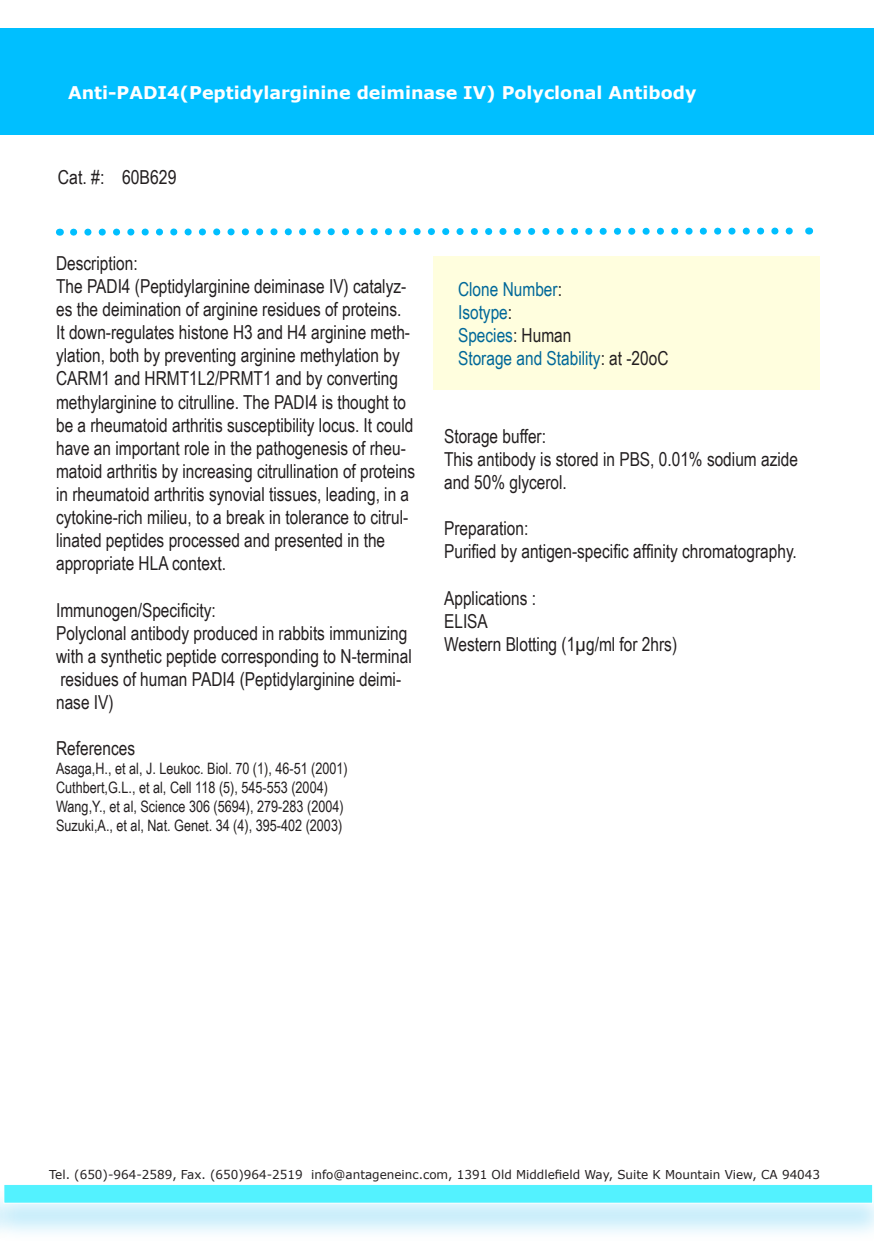
<style>
.page{position:relative;width:874px;height:1241px;background:#fff}
.page>*{position:absolute;margin:0;border:0;box-sizing:border-box;transform-origin:0 0}
.t1{font:19.25px/23.1px "Arial Narrow";color:#231f20}
.t2{font:19.25px "Arial Narrow";color:#006899}
.t3{font:700 17.5px "Verdana";color:#fff}
.t4{font:15.75px "Arial Narrow";color:#231f20}
.t5{font:12.25px "Verdana";color:#231f20}
.s1{color:#231f20}
</style>
<div class="page">
<hr style="left:0;top:29px;width:1px;height:106px;background:#00bfff">
<div style="left:2px;top:29px;width:871px;height:106px;background:#00bfff"></div>
<div style="left:0;top:1183px;width:873px;height:57px;background:#00aeef;opacity:.26"></div>
<div style="left:4px;top:1184px;width:868px;height:18px;background:#53f2ff"></div>
<div style="left:3px;top:1183px;width:869px;height:20px;border:1px solid #fcfeff"></div>
<div style="left:433px;top:256px;width:386px;height:133px;background:#fffede"></div>
<svg style="left:70px;top:227px;width:739px;height:9px"></svg>
<p class="t3" style="left:68px;top:82px;width:629px">Anti-PADI4(Peptidylarginine deiminase IV) Polyclonal Antibody</p>
<p class="t1" style="left:58px;top:165px;width:120px">Cat. #: 60B629</p>
<p class="t1" style="left:56px;top:251px;width:83px">Description:</p>
<p class="t1" style="left:56px;top:274px;width:360px">The PADI4 (Peptidylarginine deiminase IV) catalyz&shy;es the deimination of arginine residues of proteins.<br>It down-regulates histone H3 and H4 arginine meth&shy;ylation, both by preventing arginine methylation by CARM1 and HRMT1L2/PRMT1 and by converting methylarginine to citrulline. The PADI4 is thought to be a rheumatoid arthritis susceptibility locus. It could have an important role in the pathogenesis of rheu&shy;matoid arthritis by increasing citrullination of proteins in rheumatoid arthritis synovial tissues, leading, in a cytokine-rich milieu, to a break in tolerance to citrul&shy;linated peptides processed and presented in the appropriate HLA context.</p>
<p class="t1" style="left:56px;top:597px;width:161px">Immunogen/Specificity:</p>
<p class="t1" style="left:56px;top:620px;width:357px">Polyclonal antibody produced in rabbits immunizing with a synthetic peptide corresponding to N-terminal residues of human PADI4 (Peptidylarginine deimi&shy;nase IV)</p>
<p class="t1" style="left:56px;top:736px;width:80px">References</p>
<p class="t4" style="left:56px;top:757px;width:293px">Asaga,H., et al, J. Leukoc. Biol. 70 (1), 46-51 (2001)</p>
<p class="t4" style="left:56px;top:776px;width:273px">Cuthbert,G.L., et al, Cell 118 (5), 545-553 (2004)</p>
<p class="t4" style="left:56px;top:794px;width:289px">Wang,Y., et al, Science 306 (5694), 279-283 (2004)</p>
<p class="t4" style="left:56px;top:813px;width:287px">Suzuki,A., et al, Nat. Genet. 34 (4), 395-402 (2003)</p>
<p class="t2" style="left:458px;top:275px;width:105px">Clone Number<span class="s1">:</span></p>
<p class="t2" style="left:458px;top:298px;width:56px">Isotype<span class="s1">:</span></p>
<p class="t2" style="left:458px;top:321px;width:115px">Species<span class="s1">: Human</span></p>
<p class="t2" style="left:458px;top:344px;width:212px">Storage and Stability<span class="s1">: at -20oC</span></p>
<p class="t1" style="left:444px;top:423px;width:103px">Storage buffer:</p>
<p class="t1" style="left:444px;top:446px;width:355px">This antibody is stored in PBS, 0.01% sodium azide and 50% glycerol.</p>
<p class="t1" style="left:444px;top:516px;width:86px">Preparation:</p>
<p class="t1" style="left:444px;top:539px;width:354px">Purified by antigen-specific affinity chromatography.</p>
<p class="t1" style="left:444px;top:585px;width:93px">Applications :</p>
<p class="t1" style="left:444px;top:608px;width:45px">ELISA</p>
<p class="t1" style="left:444px;top:631px;width:234px">Western Blotting (1µg/ml for 2hrs)</p>
<p class="t5" style="left:49px;top:1166px;width:772px">Tel. (650)-964-2589, Fax. (650)964-2519 info@antageneinc.com, 1391 Old Middlefield Way, Suite K Mountain View, CA 94043</p>
</div>
